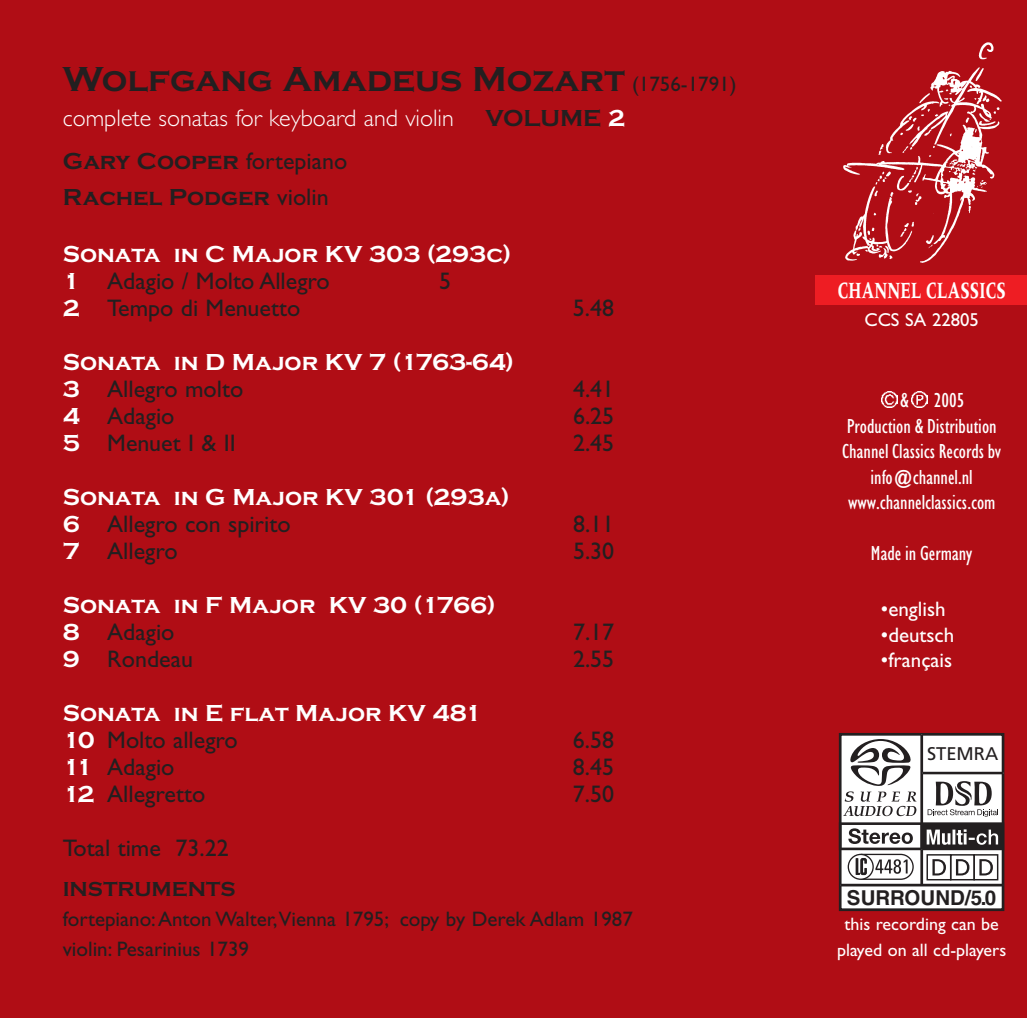
<style>
.page{position:relative;width:1027px;height:1018px;background:#b00d15}
.page>*{position:absolute;margin:0;border:0;box-sizing:border-box;transform-origin:0 0}
.t1{font:700 36px "Copperplate Gothic";color:#231f20}
.t2{font:700 24px/27px "Copperplate Gothic";color:#fff}
.t3{font:24px "Gill Sans";color:#231f20}
.t4{font:700 24px/36px "Copperplate Gothic";color:#231f20}
.t5{font:300 24px "Gill Sans";color:#fff}
.t6{font:700 24px "Meridien";color:#fff;scale:.65 1}
.t7{font:condensed 21px "Gill Sans";color:#fff}
.t8{font:21px/30px "Gill Sans";color:#231f20}
.t9{font:21px "Gill Sans";color:#fff}
.t10{font:700 20.4px "Helvetica";color:#231f20}
.t11{font:18.6px "Gill Sans";color:#fff}
.t12{font:18.3px "Frutiger";color:#231f20}
.t13{font:18px/25.5px "Gill Sans";color:#fff;text-align:center}
.s1{font-family:"Gill Sans";font-weight:400;font-size:21px}
.s2{color:#fff}
.s3{font-family:"Gill Sans";font-weight:400}
.s4{font-family:"Gill Sans";font-weight:400;color:#231f20}
.s5{font-family:"Copperplate Gothic";font-weight:700;color:#fff}
.s6{font-family:"Copperplate Gothic";font-weight:700}
</style>
<div class="page">
<p class="t1" style="left:63px;top:57px;width:675px">Wolfgang Amadeus Mozart <span class="s1">(1756-1791)</span></p>
<p class="t5" style="left:63px;top:110px;width:393px">complete sonatas for keyboard and violin</p>
<p class="t4" style="left:486px;top:99px;width:141px">VOLUME <span class="s2">2</span></p>
<p class="t4" style="left:63px;top:142px;width:286px">Gary Cooper <span class="s3">fortepiano<br></span>Rachel Podger <span class="s3">violin</span></p>
<p class="t2" style="left:63px;top:240px;width:450px">Sonata in C Major KV 303 (293c)<br>1 <span class="s4">Adagio / Molto Allegro</span></p>
<p class="t3" style="left:439px;top:273px;width:13px">5</p>
<p class="t3" style="left:63px;top:300px;width:239px"><span class="s5">2</span> Tempo di Menuetto</p>
<p class="t3" style="left:573px;top:300px;width:43px">5.48</p>
<p class="t2" style="left:63px;top:348px;width:453px">Sonata in D Major KV 7 (1763-64)<br>3 <span class="s4">Allegro molto</span></p>
<p class="t3" style="left:573px;top:381px;width:43px">4.41</p>
<p class="t3" style="left:63px;top:408px;width:113px"><span class="s5">4</span> Adagio</p>
<p class="t3" style="left:573px;top:408px;width:43px">6.25</p>
<p class="t3" style="left:63px;top:435px;width:175px"><span class="s5">5</span> Menuet I &amp; II</p>
<p class="t3" style="left:573px;top:435px;width:43px">2.45</p>
<p class="t2" style="left:63px;top:483px;width:448px">Sonata in G Major KV 301 (293a)<br>6 <span class="s4">Allegro con spirito</span></p>
<p class="t3" style="left:573px;top:516px;width:43px">8.11</p>
<p class="t3" style="left:63px;top:543px;width:116px"><span class="s5">7</span> Allegro</p>
<p class="t3" style="left:573px;top:543px;width:43px">5.30</p>
<p class="t2" style="left:63px;top:591px;width:434px">Sonata in F Major KV 30 (1766)<br>8 <span class="s4">Adagio</span></p>
<p class="t3" style="left:573px;top:624px;width:43px">7.17</p>
<p class="t3" style="left:63px;top:651px;width:132px"><span class="s5">9</span> Rondeau</p>
<p class="t3" style="left:573px;top:651px;width:43px">2.55</p>
<p class="t2" style="left:63px;top:699px;width:421px">Sonata in E flat Major KV 481<br>10 <span class="s4">Molto allegro</span></p>
<p class="t3" style="left:573px;top:732px;width:43px">6.58</p>
<p class="t3" style="left:63px;top:759px;width:113px"><span class="s5">11</span> Adagio</p>
<p class="t3" style="left:573px;top:759px;width:43px">8.45</p>
<p class="t3" style="left:63px;top:786px;width:144px"><span class="s5">12</span> Allegretto</p>
<p class="t3" style="left:573px;top:786px;width:43px">7.50</p>
<p class="t3" style="left:63px;top:840px;width:168px">Total time 73.22</p>
<p class="t8" style="left:63px;top:876px;width:572px"><span class="s6">INSTRUMENTS<br></span>fortepiano:Anton Walter,Vienna 1795; copy by Derek Adlam 1987 violin: Pesarinius 1739</p>
<p class="t6" style="left:837px;top:281px;width:261px">CHANNEL CLASSICS</p>
<p class="t11" style="left:864px;top:314px;width:116px">CCS SA 22805</p>
<p class="t7" style="left:900px;top:393px;width:66px">&amp; 2005</p>
<p class="t7" style="left:847px;top:418px;width:151px">Production &amp; Distribution</p>
<p class="t7" style="left:842px;top:444px;width:160px">Channel Classics Records bv</p>
<p class="t7" style="left:871px;top:469px;width:104px">info@channel.nl</p>
<p class="t7" style="left:848px;top:495px;width:149px">www.channelclassics.com</p>
<p class="t7" style="left:871px;top:546px;width:103px">Made in Germany</p>
<p class="t9" style="left:881px;top:602px;width:66px">•english</p>
<p class="t9" style="left:881px;top:627px;width:75px">•deutsch</p>
<p class="t9" style="left:881px;top:652px;width:73px">•français</p>
<p class="t12" style="left:927px;top:746px;width:73px">STEMRA</p>
<p class="t10" style="left:847px;top:890px;width:151px">SURROUND/5.0</p>
<p class="t13" style="left:837px;top:913px;width:171px">this recording can be played on all cd-players</p>
</div>
